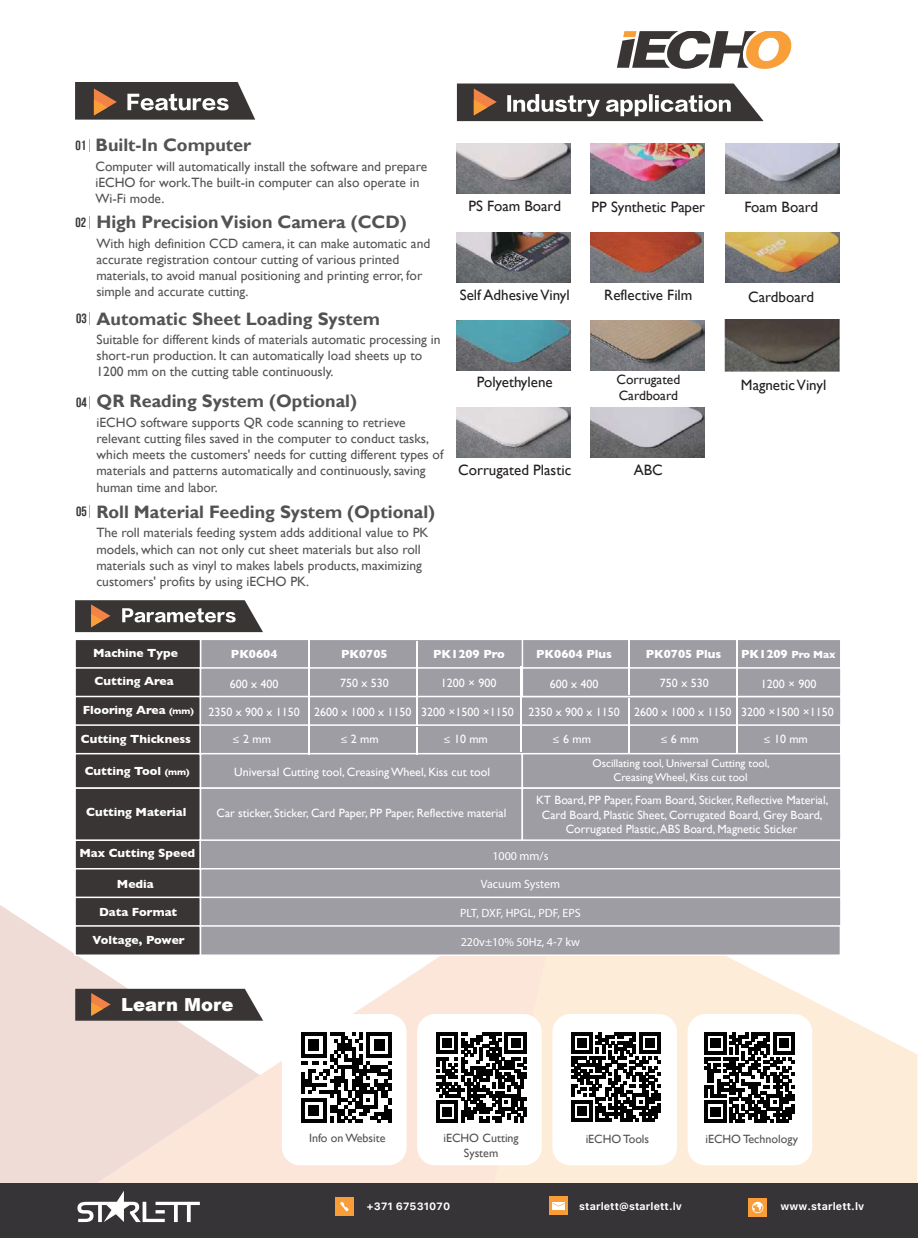
<style>
.page{position:relative;width:919px;height:1238px;background:#fff}
.page>*{position:absolute;margin:0;border:0;box-sizing:border-box;transform-origin:0 0}
.t1{font:700 18px "Gill Sans";color:rgb(57 53 53/.86)}
.t2{font:900 18px "Arial";color:#fff}
.t3{font:15px "Gill Sans";color:#231f20}
.t4{font:13.5px/16.2px "Gill Sans";color:rgb(57 53 53/.86)}
.t5{font:13.5px/16.2px "Gill Sans";color:#231f20}
.t6{font:13.5px "Bebas Neue";color:#393535}
.t7{font:12px/14.4px "Gill Sans";color:#fff;text-align:center}
.t8{font:700 12px "Gill Sans";color:#fff}
.t9{font:12px "Myriad Pro";color:#fff}
.t10{font:12px/14.4px "Gill Sans";color:rgb(57 53 53/.86);text-align:center}
.t11{font:12px "Arial";color:#fff}
.t12{font:11.25px/13.5px "Gill Sans";color:#fff;text-align:center}
.t13{font:700 10.5px "Galvji";letter-spacing:.01em;color:#fff}
.s1{font-size:9px}
.s2{font-family:"Arial"}
.s3{font-size:10.5px}
.s4{font-family:"Myriad Pro"}
</style>
<div class="page">
<svg style="left:260px;top:956px;width:221px;height:227px;fill:#fce6da"></svg>
<svg style="left:481px;top:956px;width:436px;height:227px;fill:#fdecd8"></svg>
<svg style="left:0;top:905px;width:260px;height:278px;fill:#efdcd7"></svg>
<div style="left:0;top:1183px;width:917px;height:54px;background:#363436"></div>
<svg style="left:617px;top:32px;width:175px;height:37px"></svg>
<svg style="left:89px;top:216px;width:1px;height:13px"></svg>
<svg style="left:89px;top:312px;width:1px;height:13px"></svg>
<svg style="left:89px;top:396px;width:1px;height:13px"></svg>
<svg style="left:89px;top:505px;width:1px;height:12px"></svg>
<svg style="left:89px;top:139px;width:1px;height:13px"></svg>
<img style="left:457px;top:144px;width:114px;height:50px">
<img style="left:590px;top:144px;width:114px;height:50px">
<img style="left:457px;top:233px;width:114px;height:50px">
<img style="left:590px;top:233px;width:113px;height:50px">
<img style="left:590px;top:320px;width:114px;height:50px">
<img style="left:457px;top:320px;width:114px;height:50px">
<img style="left:457px;top:407px;width:114px;height:50px">
<img style="left:725px;top:144px;width:114px;height:50px">
<img style="left:725px;top:233px;width:114px;height:50px">
<img style="left:590px;top:407px;width:114px;height:50px">
<svg style="left:457px;top:83px;width:306px;height:38px"></svg>
<svg style="left:75px;top:82px;width:180px;height:38px;background:#625a57"></svg>
<div style="left:549px;top:1196px;width:19px;height:19px;background:#f99d39"></div>
<div style="left:552px;top:1202px;width:12px;height:7px;background:#fff"></div>
<svg style="left:552px;top:1203px;width:12px;height:3px"></svg>
<div style="left:748px;top:1197px;width:19px;height:19px;background:#f99d39"></div>
<svg style="left:752px;top:1201px;width:11px;height:12px"></svg>
<div style="left:335px;top:1196px;width:19px;height:19px;background:#f99d39"></div>
<svg style="left:340px;top:1201px;width:8px;height:10px"></svg>
<div style="left:282px;top:1014px;width:124px;height:151px;background:#fff;border-radius:18px"></div>
<img style="left:724px;top:319px;width:114px;height:53px">
<div style="left:417px;top:1014px;width:124px;height:151px;background:#fff;border-radius:18px"></div>
<div style="left:552px;top:1014px;width:125px;height:151px;background:#fff;border-radius:18px"></div>
<div style="left:687px;top:1014px;width:125px;height:151px;background:#fff;border-radius:18px"></div>
<svg style="left:74px;top:600px;width:767px;height:356px;background:#9d9ba0"></svg>
<svg style="left:75px;top:988px;width:188px;height:32px;background:#4e4644"></svg>
<svg style="left:704px;top:1032px;width:90px;height:90px"></svg>
<svg style="left:571px;top:1032px;width:89px;height:89px"></svg>
<svg style="left:436px;top:1032px;width:90px;height:90px"></svg>
<svg style="left:301px;top:1032px;width:91px;height:91px"></svg>
<svg style="left:77px;top:1191px;width:123px;height:30px"></svg>
<p class="t6" style="left:75px;top:138px;width:12px">01</p>
<p class="t6" style="left:75px;top:215px;width:12px">02</p>
<h1 class="t1" style="left:95px;top:134px;width:157px">Built-In Computer</h1>
<p class="t4" style="left:95px;top:158px;width:333px">Computer will automatically install the software and prepare iECHO for work.The built-in computer can also operate in<br>Wi-Fi mode.</p>
<h1 class="t1" style="left:96px;top:211px;width:312px">High Precision Vision Camera (CCD)</h1>
<p class="t4" style="left:96px;top:235px;width:335px">With high definition CCD camera, it can make automatic and accurate registration contour cutting of various printed materials, to avoid manual positioning and printing error, for simple and accurate cutting.</p>
<p class="t3" style="left:468px;top:197px;width:94px">PS Foam Board</p>
<p class="t3" style="left:591px;top:198px;width:115px">PP Synthetic Paper</p>
<p class="t3" style="left:744px;top:198px;width:75px">Foam Board</p>
<p class="t3" style="left:460px;top:286px;width:111px">Self Adhesive Vinyl</p>
<p class="t3" style="left:604px;top:286px;width:90px">Reflective Film</p>
<p class="t3" style="left:748px;top:288px;width:67px">Cardboard</p>
<p class="t6" style="left:76px;top:311px;width:12px">03</p>
<p class="t6" style="left:76px;top:395px;width:12px">04</p>
<h1 class="t1" style="left:97px;top:307px;width:285px">Automatic Sheet Loading System</h1>
<p class="t4" style="left:97px;top:331px;width:345px">Suitable for different kinds of materials automatic processing in short-run production. It can automatically load sheets up to<br>1200 mm on the cutting table continuously.</p>
<h1 class="t1" style="left:97px;top:390px;width:262px">QR Reading System (Optional)</h1>
<p class="t4" style="left:97px;top:414px;width:348px">iECHO software supports QR code scanning to retrieve relevant cutting files saved in the computer to conduct tasks, which meets the customers' needs for cutting different types of materials and patterns automatically and continuously, saving human time and labor.</p>
<p class="t3" style="left:477px;top:373px;width:77px">Polyethylene</p>
<p class="t5" style="left:616px;top:371px;width:65px">Corrugated<br>Cardboard</p>
<p class="t3" style="left:458px;top:461px;width:114px">Corrugated Plastic</p>
<p class="t3" style="left:633px;top:461px;width:31px">ABC</p>
<p class="t3" style="left:740px;top:376px;width:87px">Magnetic Vinyl</p>
<p class="t6" style="left:76px;top:503px;width:12px">05</p>
<h1 class="t1" style="left:96px;top:501px;width:340px">Roll Material Feeding System (Optional)</h1>
<p class="t4" style="left:96px;top:525px;width:333px">The roll materials feeding system adds additional value to PK models, which can not only cut sheet materials but also roll materials such as vinyl to makes labels products, maximizing customers' profits by using iECHO PK.</p>
<p class="t8" style="left:93px;top:643px;width:86px">Machine Type</p>
<p class="t8" style="left:95px;top:671px;width:80px">Cutting Area</p>
<p class="t8" style="left:83px;top:700px;width:113px">Flooring Area <span class="s1">(mm)</span></p>
<p class="t8" style="left:81px;top:729px;width:112px">Cutting Thickness</p>
<p class="t8" style="left:85px;top:761px;width:106px">Cutting Tool <span class="s1">(mm)</span></p>
<p class="t8" style="left:86px;top:802px;width:102px">Cutting Material</p>
<p class="t8" style="left:79px;top:843px;width:117px">Max Cutting Speed</p>
<p class="t8" style="left:117px;top:873px;width:38px">Media</p>
<p class="t8" style="left:99px;top:901px;width:80px">Data Format</p>
<p class="t8" style="left:92px;top:930px;width:94px">Voltage, Power</p>
<p class="t8" style="left:341px;top:644px;width:48px">PK0705</p>
<p class="t8" style="left:433px;top:644px;width:73px">PK1209 Pro</p>
<p class="t7" style="left:340px;top:676px;width:50px">750 x 530</p>
<p class="t7" style="left:421px;top:704px;width:94px">3200 ×1500 ×1150</p>
<p class="t8" style="left:231px;top:644px;width:48px">PK0604</p>
<p class="t7" style="left:440px;top:676px;width:57px">1200 × 900</p>
<p class="t7" style="left:230px;top:676px;width:50px">600 x 400</p>
<p class="t11" style="left:259px;top:674px;width:40px">••••••</p>
<p class="t7" style="left:235px;top:704px;width:178px"><span class="s2">••• •• • • • •</span> 2600 x 1000 x 1150</p>
<p class="t11" style="left:420px;top:674px;width:40px">••••••</p>
<p class="t7" style="left:208px;top:704px;width:93px">2350 x 900 x 1150</p>
<p class="t11" style="left:324px;top:703px;width:6px">•</p>
<p class="t8" style="left:536px;top:644px;width:77px">PK0604 Plus</p>
<p class="t8" style="left:645px;top:644px;width:77px">PK0705 Plus</p>
<p class="t8" style="left:741px;top:644px;width:96px">PK1209 <span class="s3">Pro Max</span></p>
<p class="t7" style="left:550px;top:676px;width:50px">600 x 400</p>
<p class="t7" style="left:660px;top:676px;width:50px">750 x 530</p>
<p class="t7" style="left:760px;top:676px;width:57px">1200 × 900</p>
<p class="t7" style="left:528px;top:705px;width:93px">2350 x 900 x 1150</p>
<p class="t7" style="left:634px;top:704px;width:99px">2600 x 1000 x 1150</p>
<p class="t7" style="left:741px;top:704px;width:94px">3200 ×1500 ×1150</p>
<p class="t7" style="left:232px;top:731px;width:40px"><span class="s4">≤</span> 2 mm</p>
<p class="t7" style="left:340px;top:731px;width:40px"><span class="s4">≤</span> 2 mm</p>
<p class="t7" style="left:443px;top:731px;width:46px"><span class="s4">≤</span> 10 mm</p>
<p class="t7" style="left:234px;top:764px;width:257px">Universal Cutting tool, Creasing Wheel, Kiss cut tool</p>
<p class="t7" style="left:216px;top:806px;width:291px">Car sticker, Sticker, Card Paper, PP Paper, Reflective material</p>
<p class="t9" style="left:492px;top:848px;width:58px">1000 mm/s</p>
<p class="t9" style="left:480px;top:876px;width:81px">Vacuum System</p>
<p class="t7" style="left:552px;top:731px;width:40px"><span class="s4">≤</span> 6 mm</p>
<p class="t7" style="left:660px;top:731px;width:40px"><span class="s4">≤</span> 6 mm</p>
<p class="t7" style="left:763px;top:731px;width:46px"><span class="s4">≤</span> 10 mm</p>
<p class="t12" style="left:592px;top:756px;width:179px">Oscillating tool, Universal Cutting tool,<br>Creasing Wheel, Kiss cut tool</p>
<p class="t7" style="left:536px;top:792px;width:294px">KT Board, PP Paper, Foam Board, Sticker, Reflective Material,<br>Card Board, Plastic Sheet, Corrugated Board, Grey Board,<br>Corrugated Plastic, ABS Board, Magnetic Sticker</p>
<p class="t9" style="left:460px;top:905px;width:122px">PLT, DXF, HPGL, PDF, EPS</p>
<p class="t9" style="left:460px;top:934px;width:121px">220v±10% 50Hz, 4-7 kw</p>
<h1 class="t2" style="left:121px;top:991px;width:114px">Learn More</h1>
<p class="t10" style="left:309px;top:1130px;width:78px">Info on Website</p>
<p class="t10" style="left:443px;top:1131px;width:77px">iECHO Cutting<br>System</p>
<p class="t10" style="left:585px;top:1131px;width:65px">iECHO Tools</p>
<p class="t10" style="left:705px;top:1131px;width:94px">iECHO Technology</p>
<p class="t13" style="left:366px;top:1199px;width:85px">+371 67531070</p>
<p class="t13" style="left:780px;top:1199px;width:85px">www.starlett.lv</p>
<p class="t13" style="left:579px;top:1199px;width:104px">starlett@starlett.lv</p>
</div>
